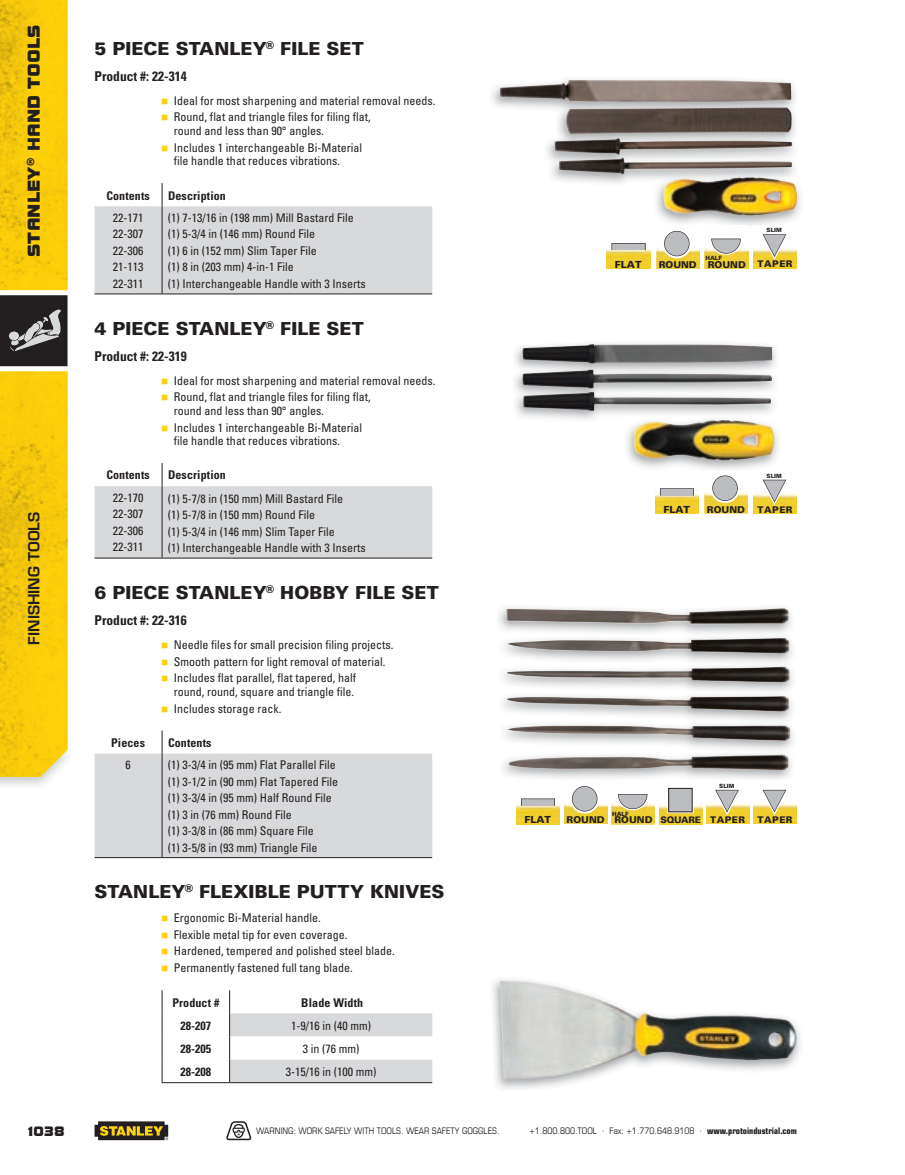
<style>
.page{position:relative;width:905px;height:1175px;background:#fff}
.page>*{position:absolute;margin:0;border:0;box-sizing:border-box;transform-origin:0 0}
.t1{font:900 18px "Univers";letter-spacing:.005em;color:#231f20}
.t2{font:18px "Bolt EF";color:#231f20}
.t3{font:600 15px "Eurostile LT Std";color:#231f20}
.t4{font:14.25px "Bolt EF";color:#231f20}
.t5{font:700 condensed 13.5px "Univers";color:#231f20}
.t6{font:condensed 12px/16.5px "Univers";color:#231f20}
.t7{font:condensed 12px/16.5px "Univers LT Std";color:#231f20}
.t8{font:700 condensed 12px "Univers";letter-spacing:.01em;color:#231f20}
.t9{font:900 9.75px "Univers";color:#231f20}
.t10{font:900 9.45px "Univers";color:#231f20}
.t11{font:900 9.15px "Univers";letter-spacing:.05em;color:#231f20}
.t12{font:condensed 9px "Eurostile LT Std";color:#231f20}
.t13{font:900 9px "Univers";letter-spacing:-.02em;color:#231f20}
.t14{font:900 5.85px "Univers";color:#231f20}
.t15{font:900 5.7px "Univers";color:#231f20}
.s1{color:#fed20e}
.s2{font-family:"Univers"}
.s3{font-size:9.15px}
.s4{font-size:9.45px}
.s5{font-weight:700}
</style>
<div class="page">
<svg style="left:94px;top:183px;width:338px;height:111px"></svg>
<svg style="left:94px;top:463px;width:338px;height:95px"></svg>
<hr style="left:162px;top:857px;width:270px;height:1px;background:#231f20">
<svg style="left:94px;top:730px;width:338px;height:127px"></svg>
<hr style="left:162px;top:753px;width:1px;height:104px;background:#231f20">
<hr style="left:94px;top:857px;width:68px;height:1px;background:#231f20">
<hr style="left:230px;top:1082px;width:202px;height:1px;background:#231f20">
<svg style="left:161px;top:990px;width:271px;height:92px"></svg>
<hr style="left:162px;top:1082px;width:68px;height:1px;background:#231f20">
<img style="left:492px;top:79px;width:309px;height:147px">
<img style="left:499px;top:80px;width:293px;height:135px">
<img style="left:607px;top:225px;width:43px;height:43px">
<svg style="left:611px;top:243px;width:34px;height:7px"></svg>
<img style="left:656px;top:225px;width:43px;height:44px">
<svg style="left:662px;top:229px;width:29px;height:29px"></svg>
<svg style="left:664px;top:231px;width:25px;height:25px"></svg>
<img style="left:705px;top:225px;width:43px;height:43px">
<svg style="left:709px;top:236px;width:33px;height:19px"></svg>
<img style="left:753px;top:225px;width:43px;height:43px">
<svg style="left:759px;top:231px;width:30px;height:29px"></svg>
<img style="left:515px;top:343px;width:263px;height:127px">
<img style="left:522px;top:344px;width:250px;height:67px">
<img style="left:655px;top:492px;width:43px;height:22px">
<svg style="left:660px;top:488px;width:34px;height:7px"></svg>
<img style="left:704px;top:492px;width:43px;height:21px">
<svg style="left:710px;top:473px;width:29px;height:30px"></svg>
<svg style="left:712px;top:475px;width:25px;height:26px"></svg>
<img style="left:753px;top:493px;width:43px;height:20px">
<svg style="left:759px;top:479px;width:30px;height:26px"></svg>
<img style="left:499px;top:607px;width:294px;height:173px">
<img style="left:506px;top:608px;width:283px;height:92px">
<img style="left:516px;top:804px;width:43px;height:20px">
<svg style="left:521px;top:798px;width:34px;height:7px"></svg>
<img style="left:564px;top:803px;width:43px;height:21px">
<svg style="left:570px;top:784px;width:29px;height:29px"></svg>
<svg style="left:572px;top:786px;width:25px;height:25px"></svg>
<img style="left:611px;top:803px;width:43px;height:21px">
<svg style="left:616px;top:794px;width:33px;height:16px"></svg>
<img style="left:659px;top:805px;width:43px;height:19px">
<div style="left:667px;top:787px;width:26px;height:26px;border:3px solid #fff"></div>
<div style="left:668px;top:788px;width:24px;height:24px;background:#bcbdc0"></div>
<div style="left:668px;top:788px;width:24px;height:24px;border:1px solid #231f20"></div>
<img style="left:706px;top:803px;width:43px;height:20px">
<svg style="left:711px;top:789px;width:31px;height:26px"></svg>
<img style="left:753px;top:803px;width:43px;height:20px">
<svg style="left:759px;top:789px;width:30px;height:26px"></svg>
<img style="left:492px;top:979px;width:309px;height:110px">
<img style="left:500px;top:980px;width:297px;height:99px">
<img style="left:0;top:776px;width:51px;height:10px">
<img style="left:0;top:0;width:68px;height:776px">
<svg style="left:227px;top:1121px;width:25px;height:19px"></svg>
<svg style="left:94px;top:1121px;width:74px;height:19px"></svg>
<svg style="left:0;top:290px;width:68px;height:81px"></svg>
<h1 class="t2" style="left:24px;top:257px;width:234px;rotate:-90deg">Stanley® Hand toolS</h1>
<p class="t3" style="left:24px;top:644px;width:134px;rotate:-90deg">FINISHING TOOLS</p>
<h1 class="t1" style="left:94px;top:37px;width:271px">5 PIECE STANLEY<sup>®</sup> FILE SET</h1>
<p class="t5" style="left:94px;top:68px;width:94px">Product #: 22-314</p>
<p class="t6" style="left:161px;top:92px;width:276px"><span class="s1">■</span> Ideal for most sharpening and material removal needs.</p>
<p class="t6" style="left:174px;top:110px;width:198px;line-height:13.5px;text-indent:-13px"><span class="s1">■</span> Round, flat and triangle files for filing flat, round and less than 90° angles.</p>
<p class="t6" style="left:174px;top:140px;width:189px;line-height:13.5px;text-indent:-13px"><span class="s1">■</span> Includes 1 interchangeable Bi-Material file handle that reduces vibrations.</p>
<p class="t8" style="left:106px;top:188px;width:45px">Contents</p>
<p class="t8" style="left:168px;top:188px;width:59px">Description</p>
<p class="t6" style="left:113px;top:209px;width:32px;text-align:justify">22-171<br>22-307<br>22-306<br>21-113<br>22-311</p>
<p class="t7" style="left:168px;top:209px;width:199px">(1) 7-13/16 in (198 mm) Mill Bastard File (1) 5-3/4 in (146 mm) Round File<br>(1) 6 in (152 mm) Slim Taper File<br>(1) 8 in (203 mm) 4-in-1 File<br>(1) Interchangeable Handle with 3 Inserts</p>
<h1 class="t1" style="left:94px;top:317px;width:271px">4 PIECE STANLEY<sup>®</sup> FILE SET</h1>
<p class="t5" style="left:94px;top:347px;width:94px">Product #: 22-319</p>
<p class="t6" style="left:161px;top:372px;width:276px"><span class="s1">■</span> Ideal for most sharpening and material removal needs.</p>
<p class="t6" style="left:174px;top:390px;width:198px;line-height:13.5px;text-indent:-13px"><span class="s1">■</span> Round, flat and triangle files for filing flat, round and less than 90° angles.</p>
<p class="t6" style="left:174px;top:420px;width:189px;line-height:13.5px;text-indent:-13px"><span class="s1">■</span> Includes 1 interchangeable Bi-Material file handle that reduces vibrations.</p>
<p class="t8" style="left:106px;top:468px;width:45px">Contents</p>
<p class="t8" style="left:168px;top:468px;width:59px">Description</p>
<p class="t6" style="left:113px;top:489px;width:32px;text-align:justify">22-170<br>22-307<br>22-306<br>22-311</p>
<p class="t7" style="left:168px;top:490px;width:199px">(1) 5-7/8 in <span class="s2">(150 mm)</span> Mill Bastard File<br>(1) 5-7/8 in <span class="s2">(150 mm)</span> Round File<br>(1) 5-3/4 in (146 mm) Slim Taper File<br>(1) Interchangeable Handle with 3 Inserts</p>
<h1 class="t1" style="left:94px;top:581px;width:346px">6 PIECE STANLEY<sup>®</sup> HOBBY FILE SET</h1>
<p class="t5" style="left:94px;top:611px;width:94px">Product #: 22-316</p>
<p class="t6" style="left:161px;top:636px;width:234px"><span class="s1">■</span> Needle files for small precision filing projects.</p>
<p class="t6" style="left:161px;top:653px;width:226px"><span class="s1">■</span> Smooth pattern for light removal of material.</p>
<p class="t6" style="left:161px;top:671px;width:196px;line-height:13.5px;text-align:right"><span class="s1">■</span> Includes flat parallel, flat tapered, half round, round, square and triangle file.</p>
<p class="t6" style="left:161px;top:700px;width:122px"><span class="s1">■</span> Includes storage rack.</p>
<p class="t8" style="left:111px;top:735px;width:35px">Pieces</p>
<p class="t8" style="left:168px;top:735px;width:45px">Contents</p>
<p class="t6" style="left:126px;top:756px;width:7px">6</p>
<p class="t7" style="left:168px;top:756px;width:172px">(1) 3-3/4 in (95 mm) Flat Parallel File (1) 3-1/2 in (90 mm) Flat Tapered File (1) 3-3/4 in (95 mm) Half Round File (1) 3 in (76 mm) Round File<br>(1) 3-3/8 in (86 mm) Square File<br>(1) 3-5/8 in (93 mm) Triangle File</p>
<h1 class="t1" style="left:94px;top:880px;width:351px">STANLEY<sup>®</sup> FLEXIBLE PUTTY KNIVES</h1>
<p class="t6" style="left:161px;top:909px;width:161px"><span class="s1">■</span> Ergonomic Bi-Material handle.</p>
<p class="t6" style="left:161px;top:926px;width:188px"><span class="s1">■</span> Flexible metal tip for even coverage.</p>
<p class="t6" style="left:161px;top:942px;width:235px"><span class="s1">■</span> Hardened, tempered and polished steel blade.</p>
<p class="t6" style="left:161px;top:959px;width:193px"><span class="s1">■</span> Permanently fastened full tang blade.</p>
<p class="t8" style="left:172px;top:995px;width:48px">Product #</p>
<p class="t8" style="left:301px;top:995px;width:63px">Blade Width</p>
<p class="t8" style="left:180px;top:1018px;width:32px">28-207</p>
<p class="t6" style="left:291px;top:1017px;width:81px">1-9/16 in (40 mm)</p>
<p class="t8" style="left:180px;top:1041px;width:32px">28-205</p>
<p class="t6" style="left:303px;top:1040px;width:58px">3 in (76 mm)</p>
<p class="t8" style="left:180px;top:1064px;width:32px">28-208</p>
<p class="t6" style="left:286px;top:1063px;width:92px">3-15/16 in (100 mm)</p>
<p class="t9" style="left:615px;top:258px;width:28px">FLAT</p>
<p class="t10" style="left:658px;top:259px;width:40px">ROUND</p>
<p class="t15" style="left:766px;top:227px;width:17px">SLIM</p>
<p class="t14" style="left:705px;top:254px;width:18px">HALF</p>
<p class="t10" style="left:707px;top:258px;width:86px">ROUND <span class="s3">TAPER</span></p>
<p class="t15" style="left:766px;top:472px;width:17px">SLIM</p>
<p class="t9" style="left:663px;top:503px;width:28px">FLAT</p>
<p class="t10" style="left:707px;top:503px;width:40px">ROUND</p>
<p class="t11" style="left:757px;top:503px;width:36px">TAPER</p>
<p class="t15" style="left:719px;top:782px;width:17px">SLIM</p>
<p class="t9" style="left:524px;top:813px;width:28px">FLAT</p>
<p class="t10" style="left:566px;top:814px;width:40px">ROUND</p>
<p class="t14" style="left:612px;top:809px;width:18px">HALF</p>
<p class="t13" style="left:614px;top:814px;width:132px"><span class="s4">ROUND</span> SQUARE <span class="s3">TAPER</span></p>
<p class="t11" style="left:757px;top:813px;width:36px">TAPER</p>
<p class="t4" style="left:28px;top:1122px;width:38px">1038</p>
<p class="t12" style="left:256px;top:1125px;width:245px">WARNING: WORK SAFELY WITH TOOLS. WEAR SAFETY GOGGLES.</p>
<p class="t12" style="left:529px;top:1125px;width:269px">+1.800.800.TOOL · Fax: +1.770.648.9108 · <span class="s5">www.protoindustrial.com</span></p>
</div>
